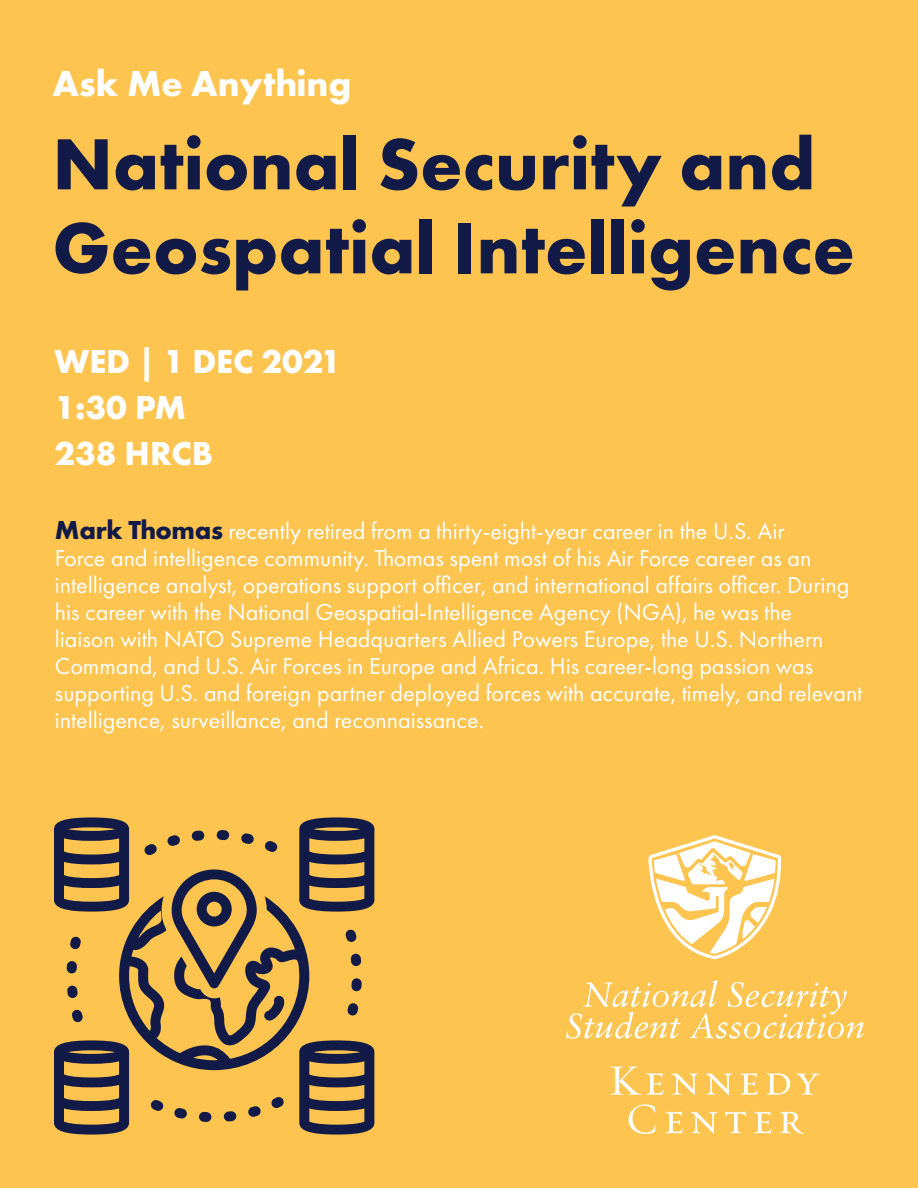
<style>
.page{position:relative;width:918px;height:1188px;background:#fec450}
.page>*{position:absolute;margin:0;border:0;box-sizing:border-box;transform-origin:0 0}
.t1{font:700 75px/84px "Futura PT";color:#121b47}
.t2{font:700 37.5px "Futura PT";color:#fff}
.t3{font:700 34.5px/46px "Futura PT";color:#fff}
.t4{font:24px/27px "Futura PT";color:#fff}
.s1{font-weight:700;font-size:27px;color:#121b47}
</style>
<div class="page">
<svg style="left:648px;top:835px;width:133px;height:124px"></svg>
<svg style="left:566px;top:980px;width:298px;height:59px"></svg>
<svg style="left:610px;top:1066px;width:54px;height:29px"></svg>
<svg style="left:672px;top:1073px;width:26px;height:22px"></svg>
<svg style="left:706px;top:1073px;width:27px;height:22px"></svg>
<svg style="left:740px;top:1073px;width:18px;height:22px"></svg>
<svg style="left:766px;top:1073px;width:24px;height:22px"></svg>
<svg style="left:796px;top:1073px;width:24px;height:22px"></svg>
<svg style="left:628px;top:1104px;width:28px;height:30px"></svg>
<svg style="left:665px;top:1112px;width:18px;height:21px"></svg>
<svg style="left:691px;top:1112px;width:27px;height:22px"></svg>
<svg style="left:725px;top:1111px;width:22px;height:22px"></svg>
<svg style="left:754px;top:1112px;width:18px;height:21px"></svg>
<svg style="left:780px;top:1112px;width:24px;height:22px"></svg>
<svg style="left:54px;top:817px;width:320px;height:318px"></svg>
<h2 class="t2" style="left:52px;top:60px;width:300px">Ask Me Anything</h2>
<h1 class="t1" style="left:52px;top:120px;width:804px">National Security and<br>Geospatial Intelligence</h1>
<h3 class="t3" style="left:54px;top:337px;width:288px">WED | 1 DEC 2021<br>1:30 PM<br>238 HRCB</h3>
<p class="t4" style="left:55px;top:517px;width:809px"><span class="s1">Mark Thomas</span> recently retired from a thirty-eight-year career in the U.S. Air<br>Force and intelligence community. Thomas spent most of his Air Force career as an intelligence analyst, operations support officer, and international affairs officer. During his career with the National Geospatial-Intelligence Agency (NGA), he was the<br>liaison with NATO Supreme Headquarters Allied Powers Europe, the U.S. Northern Command, and U.S. Air Forces in Europe and Africa. His career-long passion was supporting U.S. and foreign partner deployed forces with accurate, timely, and relevant intelligence, surveillance, and reconnaissance.</p>
</div>
